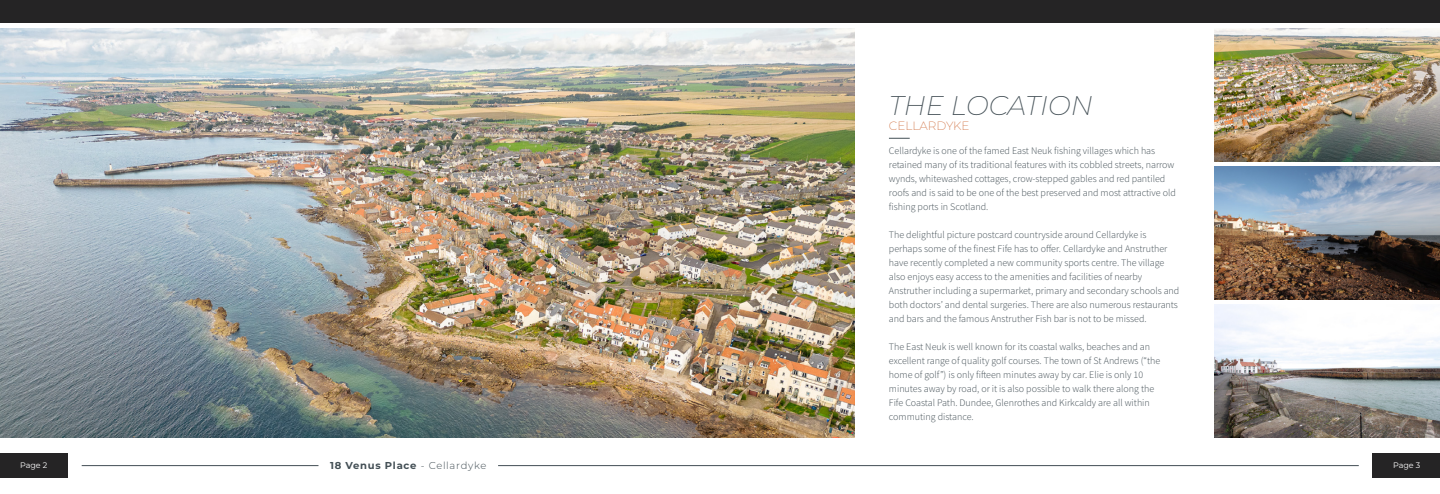
<style>
.page{position:relative;width:1440px;height:494px;background:#fff}
.page>*{position:absolute;margin:0;border:0;box-sizing:border-box;transform-origin:0 0}
.t1{font:italic 200 27px "Montserrat";color:#434f55}
.t2{font:200 12px "Montserrat";color:#c63}
.t3{font:300 10px/14px "Source Sans Pro";color:#434f55}
.t4{font:700 10px "Montserrat";letter-spacing:.07em;color:#434f55}
.t5{font:8px "Montserrat";color:#fff}
.s1{font-weight:300}
</style>
<div class="page">
<div style="left:0;top:453px;width:68px;height:24px;background:#252425"></div>
<div style="left:1373px;top:453px;width:67px;height:24px;background:#252425"></div>
<hr style="left:82px;top:465px;width:236px;height:1px;background:#434f55">
<hr style="left:498px;top:465px;width:861px;height:1px;background:#434f55">
<svg style="left:889px;top:138px;width:21px;height:1px"></svg>
<img style="left:1214px;top:28px;width:226px;height:133px">
<img style="left:1214px;top:166px;width:226px;height:133px">
<img style="left:1214px;top:304px;width:226px;height:133px">
<img style="left:0;top:28px;width:854px;height:409px">
<div style="left:0;top:0;width:1440px;height:23px;background:#252425"></div>
<h1 class="t1" style="left:889px;top:87px;width:205px">THE LOCATION</h1>
<p class="t2" style="left:889px;top:117px;width:82px">CELLARDYKE</p>
<p class="t3" style="left:889px;top:143px;width:288px">Cellardyke is one of the famed East Neuk fishing villages which has retained many of its traditional features with its cobbled streets, narrow wynds, whitewashed cottages, crow-stepped gables and red pantiled roofs and is said to be one of the best preserved and most attractive old fishing ports in Scotland.</p>
<p class="t3" style="left:889px;top:227px;width:292px">The delightful picture postcard countryside around Cellardyke is perhaps some of the finest Fife has to offer. Cellardyke and Anstruther have recently completed a new community sports centre. The village also enjoys easy access to the amenities and facilities of nearby Anstruther including a supermarket, primary and secondary schools and both doctors’ and dental surgeries. There are also numerous restaurants and bars and the famous Anstruther Fish bar is not to be missed.</p>
<p class="t3" style="left:889px;top:339px;width:273px">The East Neuk is well known for its coastal walks, beaches and an excellent range of quality golf courses. The town of St Andrews (“the home of golf”) is only fifteen minutes away by car. Elie is only 10 minutes away by road, or it is also possible to walk there along the Fife Coastal Path. Dundee, Glenrothes and Kirkcaldy are all within commuting distance.</p>
<p class="t5" style="left:20px;top:459px;width:29px">Page 2</p>
<p class="t4" style="left:330px;top:458px;width:158px">18 Venus Place <span class="s1">- Cellardyke</span></p>
<p class="t5" style="left:1393px;top:459px;width:29px">Page 3</p>
</div>
